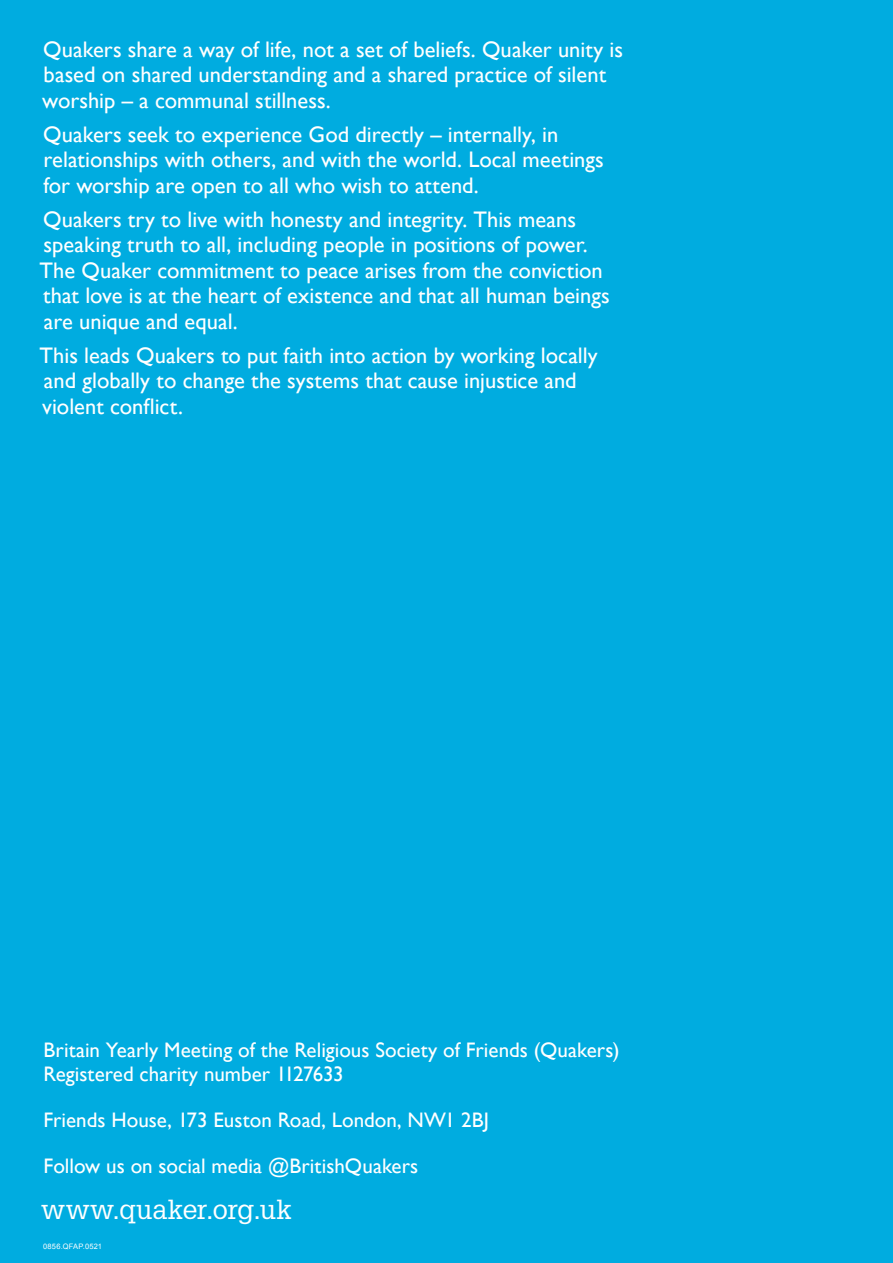
<style>
.page{position:relative;width:893px;height:1263px;background:#00ace0}
.page>*{position:absolute;margin:0;border:0;box-sizing:border-box;transform-origin:0 0}
.t1{font:27px "Glypha";color:#fff}
.t2{font:22.5px/25.5px "Gill Sans";color:#fff}
.t3{font:21px/24px "Gill Sans";color:#fff}
.t4{font:7.5px "Arial";letter-spacing:.03em;color:#fff}
</style>
<div class="page">
<p class="t2" style="left:42px;top:36px;width:582px">Quakers share a way of life, not a set of beliefs. Quaker unity is based on shared understanding and a shared practice of silent worship – a communal stillness.</p>
<p class="t2" style="left:43px;top:121px;width:562px">Quakers seek to experience God directly – internally, in relationships with others, and with the world. Local meetings for worship are open to all who wish to attend.</p>
<p class="t2" style="left:40px;top:206px;width:572px">Quakers try to live with honesty and integrity. This means speaking truth to all, including people in positions of power.<br>The Quaker commitment to peace arises from the conviction that love is at the heart of existence and that all human beings are unique and equal.</p>
<p class="t2" style="left:40px;top:342px;width:559px">This leads Quakers to put faith into action by working locally and globally to change the systems that cause injustice and violent conflict.</p>
<p class="t3" style="left:43px;top:1037px;width:577px">Britain Yearly Meeting of the Religious Society of Friends (Quakers)<br>Registered charity number 1127633</p>
<p class="t3" style="left:44px;top:1108px;width:447px">Friends House, 173 Euston Road, London, NW1 2BJ</p>
<p class="t3" style="left:44px;top:1154px;width:376px">Follow us on social media @BritishQuakers</p>
<p class="t1" style="left:41px;top:1193px;width:252px">www.quaker.org.uk</p>
<p class="t4" style="left:43px;top:1241px;width:60px">0856.QFAP.0521</p>
</div>
